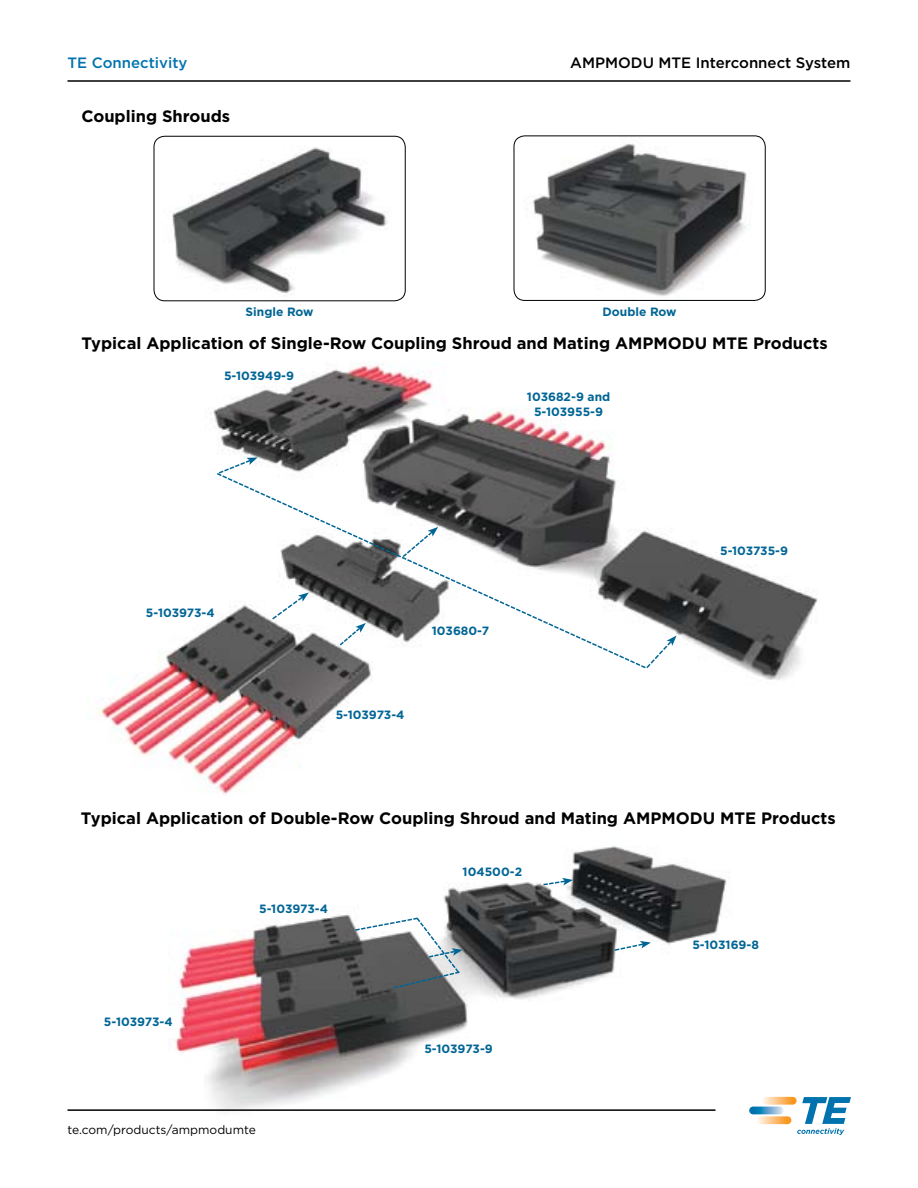
<style>
.page{position:relative;width:918px;height:1188px;background:#fff}
.page>*{position:absolute;margin:0;border:0;box-sizing:border-box;transform-origin:0 0}
.t1{font:700 16.5px "Gotham";color:#000}
.t2{font:500 15px "Gotham";color:#000}
.t3{font:500 15px "Gotham";color:#0073ae}
.t4{font:700 12px/15px "Gotham";letter-spacing:-.005em;color:#006595;text-align:center}
.t5{font:12px "Gotham";color:#000}
</style>
<div class="page">
<img style="left:174px;top:846px;width:553px;height:265px">
<svg style="left:542px;top:878px;width:31px;height:8px"></svg>
<svg style="left:613px;top:941px;width:38px;height:11px"></svg>
<svg style="left:354px;top:916px;width:109px;height:74px"></svg>
<img style="left:154px;top:136px;width:251px;height:165px">
<div style="left:154px;top:136px;width:252px;height:165px;border:1px solid #000;border-radius:11px"></div>
<img style="left:514px;top:136px;width:251px;height:164px">
<div style="left:514px;top:136px;width:252px;height:165px;border:1px solid #000;border-radius:11px"></div>
<img style="left:98px;top:364px;width:720px;height:430px">
<svg style="left:217px;top:457px;width:41px;height:15px"></svg>
<svg style="left:647px;top:636px;width:30px;height:34px"></svg>
<svg style="left:215px;top:472px;width:432px;height:198px"></svg>
<hr style="left:68px;top:80px;width:783px;height:2px;background:#000">
<svg style="left:762px;top:1097px;width:35px;height:8px"></svg>
<svg style="left:757px;top:1116px;width:34px;height:8px"></svg>
<svg style="left:749px;top:1107px;width:35px;height:7px"></svg>
<svg style="left:797px;top:1097px;width:54px;height:38px"></svg>
<hr style="left:68px;top:1109px;width:647px;height:2px;background:#000">
<p class="t3" style="left:67px;top:54px;width:122px">TE Connectivity</p>
<p class="t2" style="left:570px;top:54px;width:282px">AMPMODU MTE Interconnect System</p>
<p class="t1" style="left:81px;top:106px;width:150px">Coupling Shrouds</p>
<p class="t4" style="left:246px;top:304px;width:70px">Single Row</p>
<p class="t4" style="left:603px;top:304px;width:76px">Double Row</p>
<p class="t1" style="left:81px;top:333px;width:748px">Typical Application of Single-Row Coupling Shroud and Mating AMPMODU MTE Products</p>
<p class="t4" style="left:224px;top:368px;width:72px">5-103949-9</p>
<p class="t4" style="left:527px;top:389px;width:85px">103682-9 and<br>5-103955-9</p>
<p class="t4" style="left:146px;top:605px;width:70px">5-103973-4</p>
<p class="t4" style="left:432px;top:623px;width:59px">103680-7</p>
<p class="t4" style="left:336px;top:707px;width:70px">5-103973-4</p>
<p class="t4" style="left:720px;top:543px;width:69px">5-103735-9</p>
<p class="t1" style="left:81px;top:808px;width:756px">Typical Application of Double-Row Coupling Shroud and Mating AMPMODU MTE Products</p>
<p class="t4" style="left:104px;top:1014px;width:70px">5-103973-4</p>
<p class="t4" style="left:259px;top:901px;width:70px">5-103973-4</p>
<p class="t5" style="left:68px;top:1123px;width:190px">te.com/products/ampmodumte</p>
<p class="t4" style="left:463px;top:864px;width:61px">104500-2</p>
<p class="t4" style="left:424px;top:1041px;width:70px">5-103973-9</p>
<p class="t4" style="left:692px;top:937px;width:68px">5-103169-8</p>
</div>
